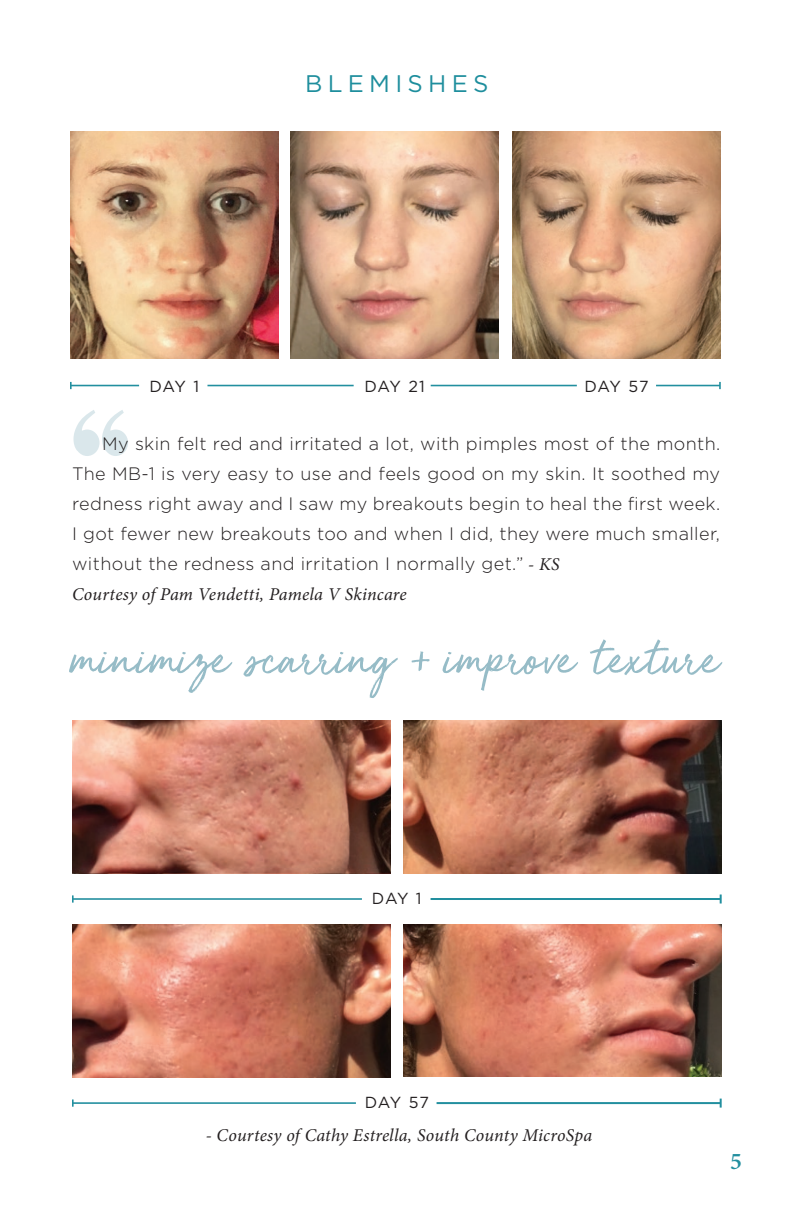
<style>
.page{position:relative;width:792px;height:1224px;background:#fff}
.page>*{position:absolute;margin:0;border:0;box-sizing:border-box;transform-origin:0 0}
.t1{font:64px "Golden Plains";color:#96bcc7;scale:.8 1}
.t2{font:24px "Gotham";letter-spacing:.22em;color:#1e8e9d}
.t3{font:600 24px "Minion Pro";color:#228f9f}
.t4{font:300 18px/30px "Gotham";letter-spacing:.02em;color:#231f20;text-align:justify}
.t5{font:italic 18px "Minion Pro";letter-spacing:.01em;color:#231f20}
.t6{font:16px "Gotham";letter-spacing:.035em;color:#231f20}
.s1{font-family:"Minion Pro";font-weight:400;font-style:italic}
</style>
<div class="page">
<img style="left:72px;top:720px;width:319px;height:154px">
<img style="left:403px;top:720px;width:319px;height:154px">
<hr style="left:73px;top:898px;width:289px;height:2px;background:#228f9f">
<svg style="left:72px;top:895px;width:2px;height:8px"></svg>
<hr style="left:431px;top:898px;width:290px;height:2px;background:#228f9f">
<svg style="left:720px;top:895px;width:2px;height:9px"></svg>
<img style="left:72px;top:924px;width:319px;height:154px">
<img style="left:403px;top:924px;width:319px;height:153px">
<hr style="left:73px;top:1102px;width:283px;height:2px;background:#228f9f">
<svg style="left:72px;top:1099px;width:2px;height:8px"></svg>
<hr style="left:437px;top:1102px;width:284px;height:2px;background:#228f9f">
<svg style="left:720px;top:1099px;width:2px;height:9px"></svg>
<svg style="left:73px;top:410px;width:55px;height:46px"></svg>
<img style="left:70px;top:131px;width:209px;height:228px">
<img style="left:290px;top:131px;width:209px;height:228px">
<img style="left:512px;top:131px;width:209px;height:228px">
<hr style="left:207px;top:385px;width:147px;height:1px;background:#228f9f">
<hr style="left:431px;top:385px;width:146px;height:1px;background:#228f9f">
<hr style="left:71px;top:385px;width:68px;height:1px;background:#228f9f">
<svg style="left:70px;top:382px;width:2px;height:7px"></svg>
<hr style="left:656px;top:385px;width:64px;height:1px;background:#228f9f">
<svg style="left:719px;top:382px;width:2px;height:7px"></svg>
<h2 class="t2" style="left:305px;top:68px;width:185px">BLEMISHES</h2>
<p class="t6" style="left:149px;top:376px;width:51px">DAY 1</p>
<p class="t6" style="left:364px;top:376px;width:62px">DAY 21</p>
<p class="t6" style="left:584px;top:376px;width:66px">DAY 57</p>
<p class="t4" style="left:72px;top:428px;width:650px;text-indent:30px">My skin felt red and irritated a lot, with pimples most of the month.<br>The MB-1 is very easy to use and feels good on my skin. It soothed my redness right away and I saw my breakouts begin to heal the first week.<br>I got fewer new breakouts too and when I did, they were much smaller, without the redness and irritation I normally get.” <span class="s1">- KS</span></p>
<p class="t5" style="left:72px;top:582px;width:336px">Courtesy of Pam Vendetti, Pamela V Skincare</p>
<h1 class="t1" style="left:70px;top:613px;width:813px">minimize scarring + improve texture</h1>
<p class="t6" style="left:372px;top:888px;width:51px">DAY 1</p>
<p class="t6" style="left:365px;top:1092px;width:66px">DAY 57</p>
<p class="t5" style="left:206px;top:1123px;width:388px">- Courtesy of Cathy Estrella, South County MicroSpa</p>
<h2 class="t3" style="left:730px;top:1145px;width:13px">5</h2>
</div>
